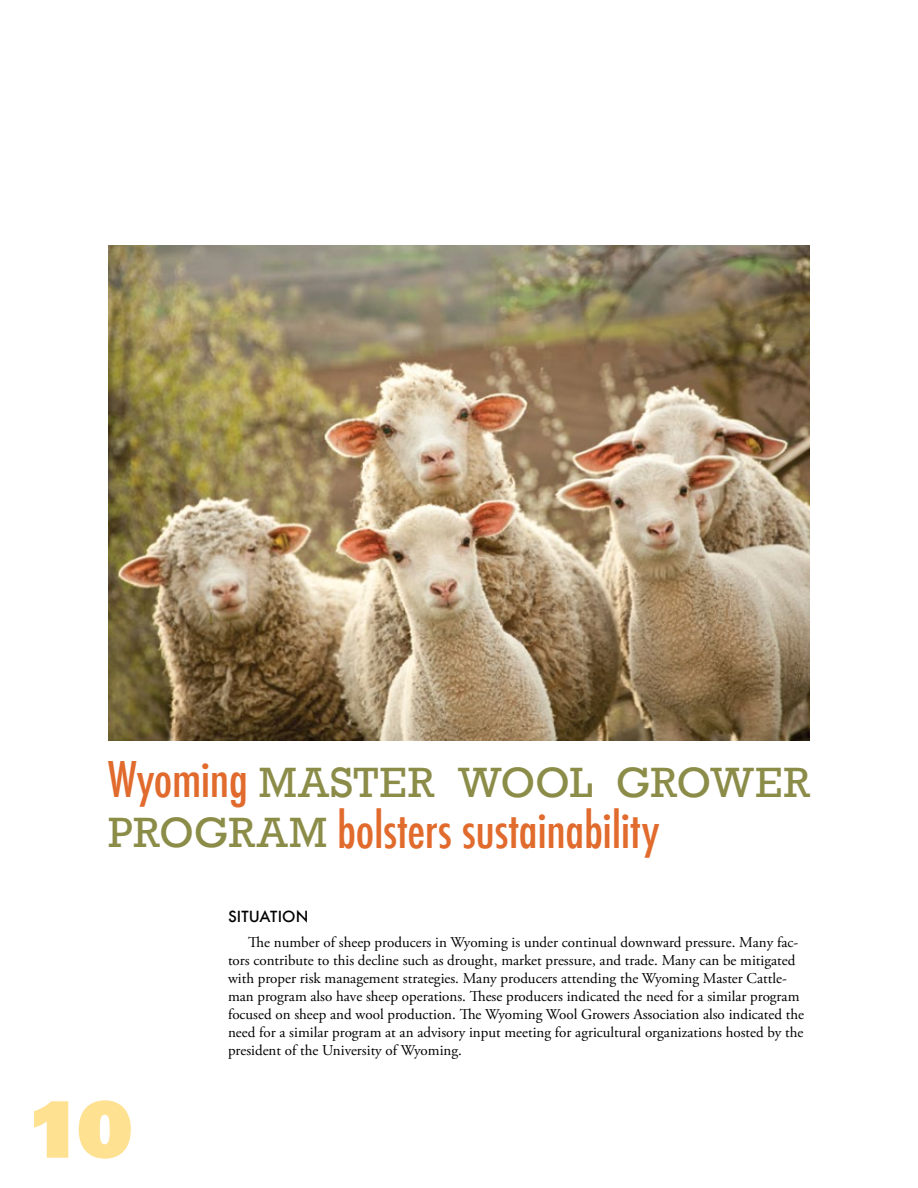
<style>
.page{position:relative;width:918px;height:1188px;background:#fff}
.page>*{position:absolute;margin:0;border:0;box-sizing:border-box;transform-origin:0 0}
.t1{font:900 81px "Zurich BT";color:#ffe192}
.t2{font:500 condensed 48px "Futura";letter-spacing:-.005em;color:#e16a2d}
.t3{font:43.5px "Rockwell";letter-spacing:.005em;color:#8c8c49}
.t4{font:15px/18px "Adobe Garamond Pro";color:#000}
.t5{font:500 15px "Futura";letter-spacing:.01em;color:#000}
.s1{font-family:"Futura";font-weight:500;font-stretch:condensed;font-size:48px;color:#e16a2d}
.s2{font-family:"Rockwell";font-weight:400;font-stretch:normal;font-size:43.5px;color:#8c8c49}
</style>
<div class="page">
<img style="left:108px;top:245px;width:702px;height:495px">
<h3 class="t3" style="left:108px;top:758px;width:703px"><span class="s1">Wyoming</span> MASTER WOOL GROWER</h3>
<h2 class="t2" style="left:108px;top:800px;width:553px"><span class="s2">PROGRAM</span> bolsters sustainability</h2>
<h1 class="t1" style="left:24px;top:1080px;width:111px">10</h1>
<p class="t5" style="left:228px;top:906px;width:82px">SITUATION</p>
<p class="t4" style="left:228px;top:934px;width:578px;text-indent:20px">The number of sheep producers in Wyoming is under continual downward pressure. Many fac&shy;tors contribute to this decline such as drought, market pressure, and trade. Many can be mitigated with proper risk management strategies. Many producers attending the Wyoming Master Cattle&shy;man program also have sheep operations. These producers indicated the need for a similar program focused on sheep and wool production. The Wyoming Wool Growers Association also indicated the need for a similar program at an advisory input meeting for agricultural organizations hosted by the president of the University of Wyoming.</p>
</div>
